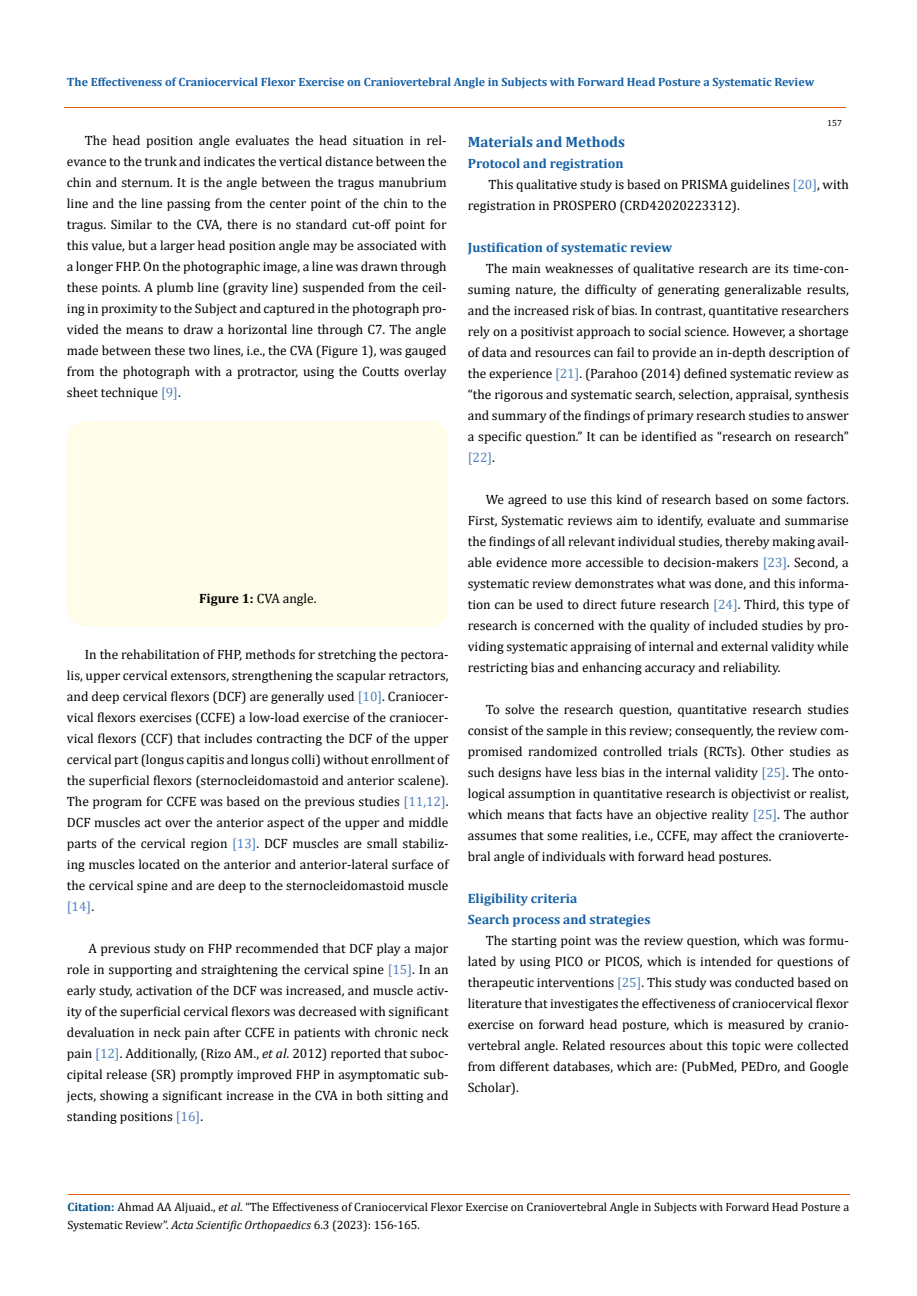
<style>
.page{position:relative;width:917px;height:1296px;background:#fff}
.page>*{position:absolute;margin:0;border:0;box-sizing:border-box;transform-origin:0 0}
.t1{font:700 15px "Cambria";color:#1560a6}
.t2{font:13.5px/21px "Cambria";color:#000;text-align:justify}
.t3{font:700 13.5px/21px "Cambria";color:#1560a6}
.t4{font:12px/18px "Cambria";color:#000}
.t5{font:700 12px "Cambria";color:#1560a6}
.t6{font:9px "Cambria";color:#000}
.s1{color:#4f81bd}
.s2{font-weight:700}
.s3{font-style:italic}
.s4{font-weight:700;color:#035089}
</style>
<div class="page">
<div style="left:67px;top:421px;width:381px;height:205px;background:#fffde9;border-radius:18px"></div>
<hr style="left:64px;top:108px;width:781px;height:1px;background:#e05d1a">
<hr style="left:68px;top:1195px;width:781px;height:1px;background:#e05d1a">
<p class="t5" style="left:67px;top:73px;width:748px">The Effectiveness of Craniocervical Flexor Exercise on Craniovertebral Angle in Subjects with Forward Head Posture a Systematic Review</p>
<p class="t6" style="left:827px;top:118px;width:16px">157</p>
<p class="t2" style="left:67px;top:130px;width:381px;text-indent:18px">The head position angle evaluates the head situation in rel&shy;evance to the trunk and indicates the vertical distance between the chin and sternum. It is the angle between the tragus manubrium line and the line passing from the center point of the chin to the tragus. Similar to the CVA, there is no standard cut-off point for this value, but a larger head position angle may be associated with a longer FHP. On the photographic image, a line was drawn through these points. A plumb line (gravity line) suspended from the ceil&shy;ing in proximity to the Subject and captured in the photograph pro&shy;vided the means to draw a horizontal line through C7. The angle made between these two lines, i.e., the CVA (Figure 1), was gauged from the photograph with a protractor, using the Coutts overlay sheet technique <span class="s1">[9]</span>.</p>
<p class="t2" style="left:199px;top:588px;width:119px"><span class="s2">Figure 1:</span> CVA angle.</p>
<p class="t2" style="left:67px;top:643px;width:383px;text-indent:18px">In the rehabilitation of FHP, methods for stretching the pectora&shy;lis, upper cervical extensors, strengthening the scapular retractors, and deep cervical flexors (DCF) are generally used <span class="s1">[10]</span>. Craniocer&shy;vical flexors exercises (CCFE) a low-load exercise of the craniocer&shy;vical flexors (CCF) that includes contracting the DCF of the upper cervical part (longus capitis and longus colli) without enrollment of the superficial flexors (sternocleidomastoid and anterior scalene).<br>The program for CCFE was based on the previous studies <span class="s1">[11,12]</span>.<br>DCF muscles act over the anterior aspect of the upper and middle parts of the cervical region <span class="s1">[13]</span>. DCF muscles are small stabiliz&shy;ing muscles located on the anterior and anterior-lateral surface of the cervical spine and are deep to the sternocleidomastoid muscle <span class="s1">[14]</span>.</p>
<p class="t2" style="left:67px;top:937px;width:383px;text-indent:22px">A previous study on FHP recommended that DCF play a major role in supporting and straightening the cervical spine <span class="s1">[15]</span>. In an early study, activation of the DCF was increased, and muscle activ&shy;ity of the superficial cervical flexors was decreased with significant devaluation in neck pain after CCFE in patients with chronic neck pain <span class="s1">[12]</span>. Additionally, (Rizo AM., <span class="s3">et al</span>. 2012) reported that suboc&shy;cipital release (SR) promptly improved FHP in asymptomatic sub&shy;jects, showing a significant increase in the CVA in both sitting and standing positions <span class="s1">[16]</span>.</p>
<p class="t1" style="left:468px;top:131px;width:159px">Materials and Methods</p>
<p class="t3" style="left:468px;top:152px;width:157px">Protocol and registration</p>
<p class="t2" style="left:488px;top:173px;width:362px">This qualitative study is based on PRISMA guidelines <span class="s1">[20]</span>, with</p>
<p class="t2" style="left:468px;top:194px;width:273px">registration in PROSPERO (CRD42020223312).</p>
<p class="t3" style="left:468px;top:236px;width:206px">Justification of systematic review</p>
<p class="t2" style="left:468px;top:257px;width:382px;text-indent:18px">The main weaknesses of qualitative research are its time-con&shy;suming nature, the difficulty of generating generalizable results, and the increased risk of bias. In contrast, quantitative researchers rely on a positivist approach to social science. However, a shortage of data and resources can fail to provide an in-depth description of the experience <span class="s1">[21]</span>. (Parahoo (2014) defined systematic review as “the rigorous and systematic search, selection, appraisal, synthesis and summary of the findings of primary research studies to answer a specific question.” It can be identified as “research on research” <span class="s1">[22]</span>.</p>
<p class="t2" style="left:468px;top:488px;width:382px;text-indent:18px">We agreed to use this kind of research based on some factors.<br>First, Systematic reviews aim to identify, evaluate and summarise the findings of all relevant individual studies, thereby making avail&shy;able evidence more accessible to decision-makers <span class="s1">[23]</span>. Second, a systematic review demonstrates what was done, and this informa&shy;tion can be used to direct future research <span class="s1">[24]</span>. Third, this type of research is concerned with the quality of included studies by pro&shy;viding systematic appraising of internal and external validity while restricting bias and enhancing accuracy and reliability.</p>
<p class="t2" style="left:468px;top:698px;width:382px;text-indent:18px">To solve the research question, quantitative research studies consist of the sample in this review; consequently, the review com&shy;promised randomized controlled trials (RCTs). Other studies as such designs have less bias in the internal validity <span class="s1">[25]</span>. The onto&shy;logical assumption in quantitative research is objectivist or realist, which means that facts have an objective reality <span class="s1">[25]</span>. The author assumes that some realities, i.e., CCFE, may affect the cranioverte&shy;bral angle of individuals with forward head postures.</p>
<p class="t3" style="left:468px;top:887px;width:184px">Eligibility criteria<br>Search process and strategies</p>
<p class="t2" style="left:468px;top:930px;width:382px;text-indent:18px">The starting point was the review question, which was formu&shy;lated by using PICO or PICOS, which is intended for questions of therapeutic interventions <span class="s1">[25]</span>. This study was conducted based on literature that investigates the effectiveness of craniocervical flexor exercise on forward head posture, which is measured by cranio&shy;vertebral angle. Related resources about this topic were collected from different databases, which are: (PubMed, PEDro, and Google Scholar).</p>
<p class="t4" style="left:67px;top:1198px;width:783px"><span class="s4">Citation:</span> Ahmad AA Aljuaid., <span class="s3">et al</span>. “The Effectiveness of Craniocervical Flexor Exercise on Craniovertebral Angle in Subjects with Forward Head Posture a<br>Systematic Review”. <span class="s3">Acta Scientific Orthopaedics</span> 6.3 (2023): 156-165.</p>
</div>
